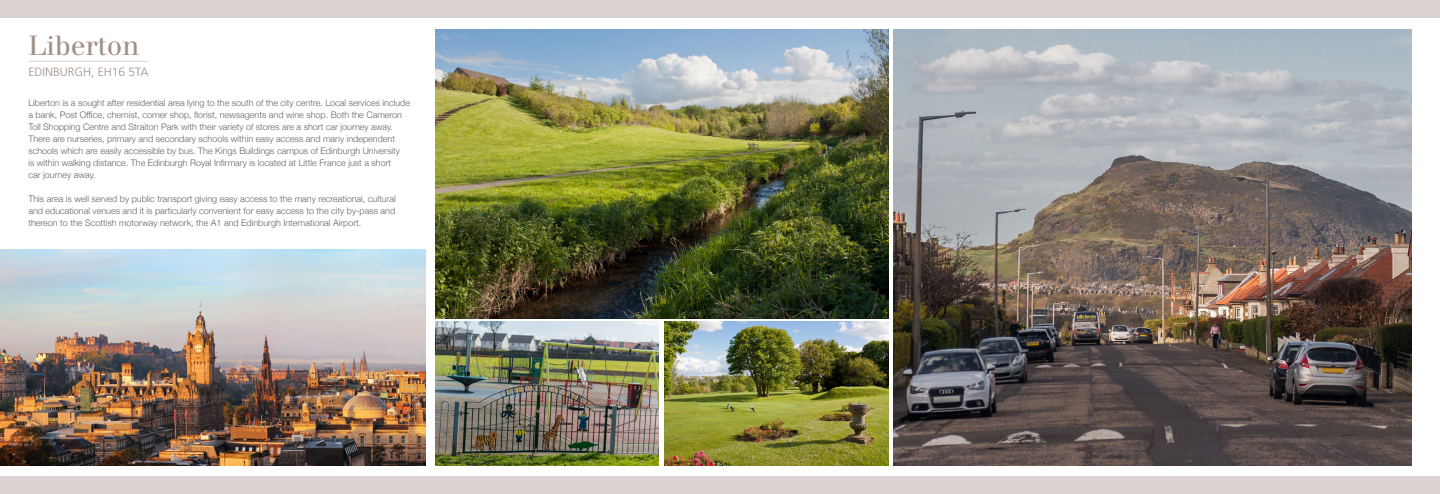
<style>
.page{position:relative;width:1440px;height:494px;background:#fff}
.page>*{position:absolute;margin:0;border:0;box-sizing:border-box;transform-origin:0 0}
.t1{font:27px "Justus";color:#a29187}
.t2{font:300 12px "Frutiger";color:#a29187}
.t3{font:300 9px/12px "Helvetica Neue";color:#646363}
</style>
<div class="page">
<hr style="left:28px;top:61px;width:121px;height:1px;background:#dbd3d1">
<div style="left:0;top:0;width:1440px;height:17px;background:#dbd3d1"></div>
<div style="left:0;top:476px;width:1440px;height:17px;background:#dbd3d1"></div>
<img style="left:435px;top:321px;width:224px;height:144px">
<img style="left:435px;top:29px;width:454px;height:289px">
<img style="left:894px;top:29px;width:518px;height:436px">
<img style="left:665px;top:321px;width:224px;height:144px">
<img style="left:0;top:249px;width:425px;height:216px">
<p class="t1" style="left:28px;top:30px;width:113px">Liberton</p>
<p class="t2" style="left:28px;top:65px;width:122px">EDINBURGH, EH16 5TA</p>
<p class="t3" style="left:28px;top:96px;width:383px">Liberton is a sought after residential area lying to the south of the city centre. Local services include a bank, Post Office, chemist, corner shop, florist, newsagents and wine shop. Both the Cameron Toll Shopping Centre and Straiton Park with their variety of stores are a short car journey away.<br>There are nurseries, primary and secondary schools within easy access and many independent schools which are easily accessible by bus. The Kings Buildings campus of Edinburgh University<br>is within walking distance. The Edinburgh Royal Infirmary is located at Little France just a short<br>car journey away.</p>
<p class="t3" style="left:28px;top:192px;width:369px;text-align:justify">This area is well served by public transport giving easy access to the many recreational, cultural and educational venues and it is particularly convenient for easy access to the city by-pass and thereon to the Scottish motorway network, the A1 and Edinburgh International Airport.</p>
</div>
